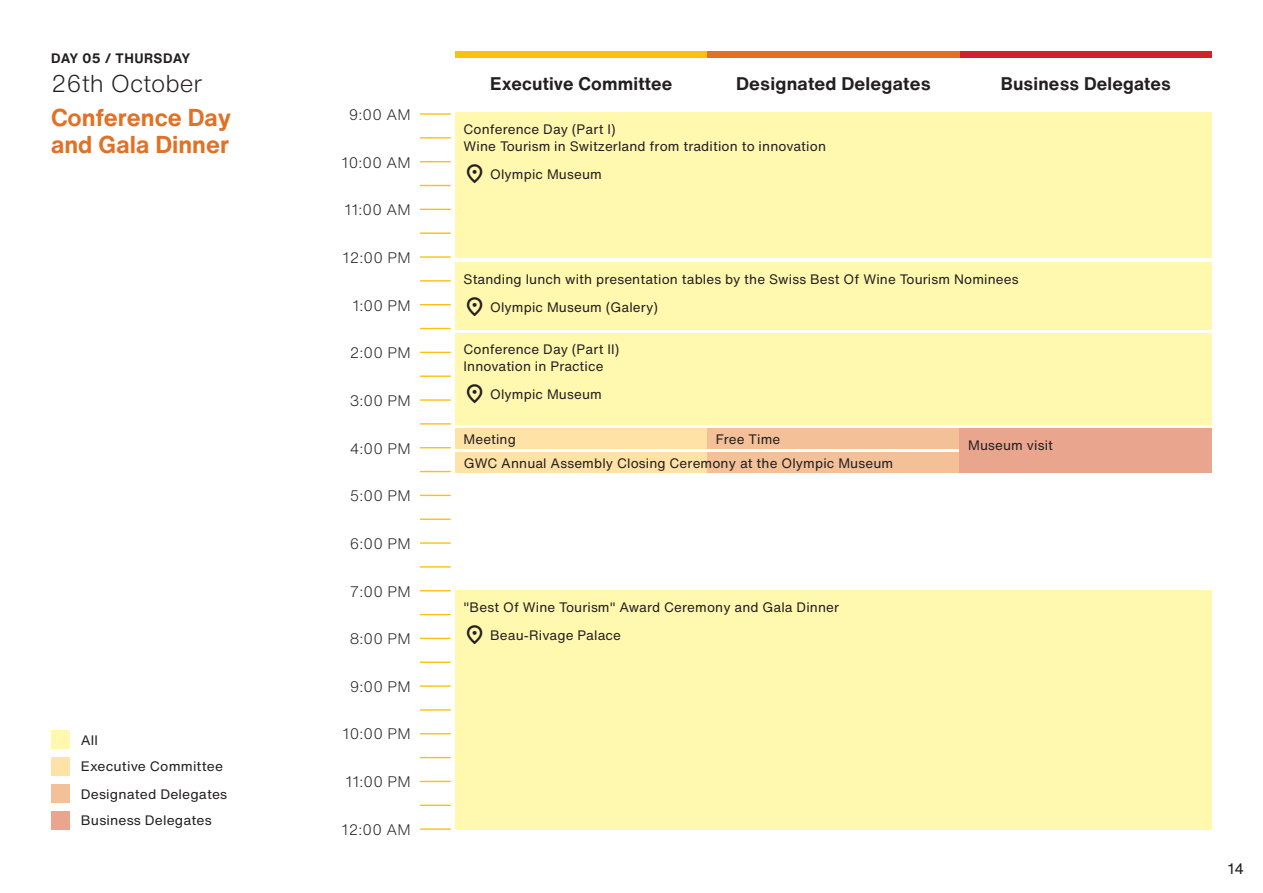
<style>
.page{position:relative;width:1263px;height:893px;background:#fff}
.page>*{position:absolute;margin:0;border:0;box-sizing:border-box;transform-origin:0 0}
.t1{font:700 24px/27px "Helvetica Now Text";color:#e17126}
.t2{font:300 24px "Helvetica Now Text";color:#231f20}
.t3{font:700 18px "Helvetica Now Text";letter-spacing:.01em;color:#231f20}
.t4{font:300 15px "Helvetica Now Text";letter-spacing:.01em;color:#231f20}
.t5{font:15px "Helvetica Now Text";color:#231f20}
.t6{font:13.5px/16.5px "Helvetica Now Text";letter-spacing:.01em;color:#231f20}
.t7{font:700 13.5px "Helvetica Now Text";letter-spacing:.03em;color:#231f20}
</style>
<div class="page">
<div style="left:455px;top:113px;width:757px;height:145px;background:#fff8ae"></div>
<div style="left:455px;top:262px;width:757px;height:67px;background:#fff8ae"></div>
<div style="left:455px;top:333px;width:757px;height:92px;background:#fff8ae"></div>
<div style="left:455px;top:590px;width:757px;height:240px;background:#fff8ae"></div>
<div style="left:455px;top:428px;width:252px;height:20px;background:#ffe2a5"></div>
<div style="left:455px;top:452px;width:252px;height:20px;background:#ffe2a5"></div>
<div style="left:707px;top:428px;width:253px;height:20px;background:#f3c098"></div>
<div style="left:707px;top:452px;width:253px;height:20px;background:#f3c098"></div>
<div style="left:960px;top:428px;width:252px;height:44px;background:#eaa58e"></div>
<div style="left:455px;top:51px;width:252px;height:7px;background:#fdc011"></div>
<div style="left:960px;top:51px;width:252px;height:7px;background:#d1232a"></div>
<div style="left:707px;top:51px;width:253px;height:7px;background:#e17126"></div>
<hr style="left:420px;top:113px;width:31px;height:2px;background:#fdc011">
<hr style="left:420px;top:137px;width:31px;height:2px;background:#fdc011">
<hr style="left:420px;top:161px;width:31px;height:1px;background:#fdc011">
<hr style="left:420px;top:185px;width:31px;height:1px;background:#fdc011">
<hr style="left:420px;top:209px;width:31px;height:1px;background:#fdc011">
<hr style="left:420px;top:232px;width:31px;height:2px;background:#fdc011">
<hr style="left:420px;top:256px;width:31px;height:2px;background:#fdc011">
<hr style="left:420px;top:280px;width:31px;height:2px;background:#fdc011">
<hr style="left:420px;top:304px;width:31px;height:1px;background:#fdc011">
<hr style="left:420px;top:328px;width:31px;height:1px;background:#fdc011">
<hr style="left:420px;top:352px;width:31px;height:1px;background:#fdc011">
<hr style="left:420px;top:375px;width:31px;height:2px;background:#fdc011">
<hr style="left:420px;top:399px;width:31px;height:2px;background:#fdc011">
<hr style="left:420px;top:423px;width:31px;height:2px;background:#fdc011">
<hr style="left:420px;top:495px;width:31px;height:1px;background:#fdc011">
<hr style="left:420px;top:566px;width:31px;height:2px;background:#fdc011">
<hr style="left:420px;top:661px;width:31px;height:2px;background:#fdc011">
<hr style="left:420px;top:614px;width:31px;height:1px;background:#fdc011">
<hr style="left:420px;top:542px;width:31px;height:2px;background:#fdc011">
<hr style="left:420px;top:518px;width:31px;height:2px;background:#fdc011">
<hr style="left:420px;top:447px;width:31px;height:1px;background:#fdc011">
<hr style="left:420px;top:471px;width:31px;height:1px;background:#fdc011">
<hr style="left:420px;top:709px;width:31px;height:2px;background:#fdc011">
<hr style="left:420px;top:757px;width:31px;height:1px;background:#fdc011">
<hr style="left:420px;top:805px;width:31px;height:1px;background:#fdc011">
<hr style="left:420px;top:781px;width:31px;height:1px;background:#fdc011">
<hr style="left:420px;top:733px;width:31px;height:1px;background:#fdc011">
<hr style="left:420px;top:685px;width:31px;height:2px;background:#fdc011">
<hr style="left:420px;top:638px;width:31px;height:1px;background:#fdc011">
<hr style="left:420px;top:590px;width:31px;height:1px;background:#fdc011">
<hr style="left:420px;top:828px;width:31px;height:2px;background:#fdc011">
<div style="left:51px;top:731px;width:18px;height:18px;background:#fff8ae"></div>
<div style="left:51px;top:784px;width:18px;height:18px;background:#f3c098"></div>
<div style="left:51px;top:757px;width:18px;height:18px;background:#ffe2a5"></div>
<div style="left:51px;top:811px;width:18px;height:18px;background:#eaa58e"></div>
<p class="t7" style="left:51px;top:48px;width:141px">DAY 05 / THURSDAY</p>
<h1 class="t2" style="left:51px;top:65px;width:153px">26th October</h1>
<h1 class="t1" style="left:51px;top:104px;width:182px">Conference Day and Gala Dinner</h1>
<p class="t6" style="left:81px;top:731px;width:19px">All</p>
<p class="t6" style="left:81px;top:758px;width:144px">Executive Committee</p>
<p class="t6" style="left:81px;top:785px;width:148px">Designated Delegates</p>
<p class="t6" style="left:81px;top:812px;width:132px">Business Delegates</p>
<p class="t4" style="left:349px;top:104px;width:63px">9:00 AM</p>
<p class="t4" style="left:342px;top:151px;width:70px">10:00 AM</p>
<p class="t4" style="left:345px;top:199px;width:67px">11:00 AM</p>
<p class="t4" style="left:343px;top:247px;width:69px">12:00 PM</p>
<p class="t4" style="left:353px;top:294px;width:59px">1:00 PM</p>
<p class="t4" style="left:350px;top:342px;width:62px">2:00 PM</p>
<p class="t4" style="left:350px;top:389px;width:62px">3:00 PM</p>
<p class="t4" style="left:350px;top:437px;width:62px">4:00 PM</p>
<p class="t4" style="left:350px;top:485px;width:62px">5:00 PM</p>
<p class="t4" style="left:350px;top:532px;width:62px">6:00 PM</p>
<p class="t4" style="left:350px;top:580px;width:62px">7:00 PM</p>
<p class="t4" style="left:350px;top:628px;width:62px">8:00 PM</p>
<p class="t4" style="left:350px;top:675px;width:62px">9:00 PM</p>
<p class="t4" style="left:343px;top:723px;width:69px">10:00 PM</p>
<p class="t4" style="left:346px;top:770px;width:66px">11:00 PM</p>
<p class="t4" style="left:342px;top:818px;width:70px">12:00 AM</p>
<h2 class="t3" style="left:490px;top:70px;width:184px">Executive Committee</h2>
<h2 class="t3" style="left:736px;top:70px;width:196px">Designated Delegates</h2>
<h2 class="t3" style="left:1001px;top:70px;width:172px">Business Delegates</h2>
<p class="t6" style="left:463px;top:121px;width:364px">Conference Day (Part I)<br>Wine Tourism in Switzerland from tradition to innovation</p>
<p class="t6" style="left:463px;top:166px;width:140px">● Olympic Museum</p>
<p class="t6" style="left:463px;top:270px;width:556px">Standing lunch with presentation tables by the Swiss Best Of Wine Tourism Nominees</p>
<p class="t6" style="left:463px;top:299px;width:196px">● Olympic Museum (Galery)</p>
<p class="t6" style="left:463px;top:341px;width:157px">Conference Day (Part II)<br>Innovation in Practice</p>
<p class="t6" style="left:463px;top:386px;width:140px">● Olympic Museum</p>
<p class="t6" style="left:463px;top:430px;width:54px">Meeting</p>
<p class="t6" style="left:716px;top:430px;width:66px">Free Time</p>
<p class="t6" style="left:464px;top:454px;width:431px">GWC Annual Assembly Closing Ceremony at the Olympic Museum</p>
<p class="t6" style="left:463px;top:598px;width:377px">"Best Of Wine Tourism" Award Ceremony and Gala Dinner</p>
<p class="t6" style="left:463px;top:627px;width:159px">● Beau-Rivage Palace</p>
<p class="t6" style="left:968px;top:437px;width:86px">Museum visit</p>
<p class="t5" style="left:1228px;top:857px;width:18px">14</p>
</div>
